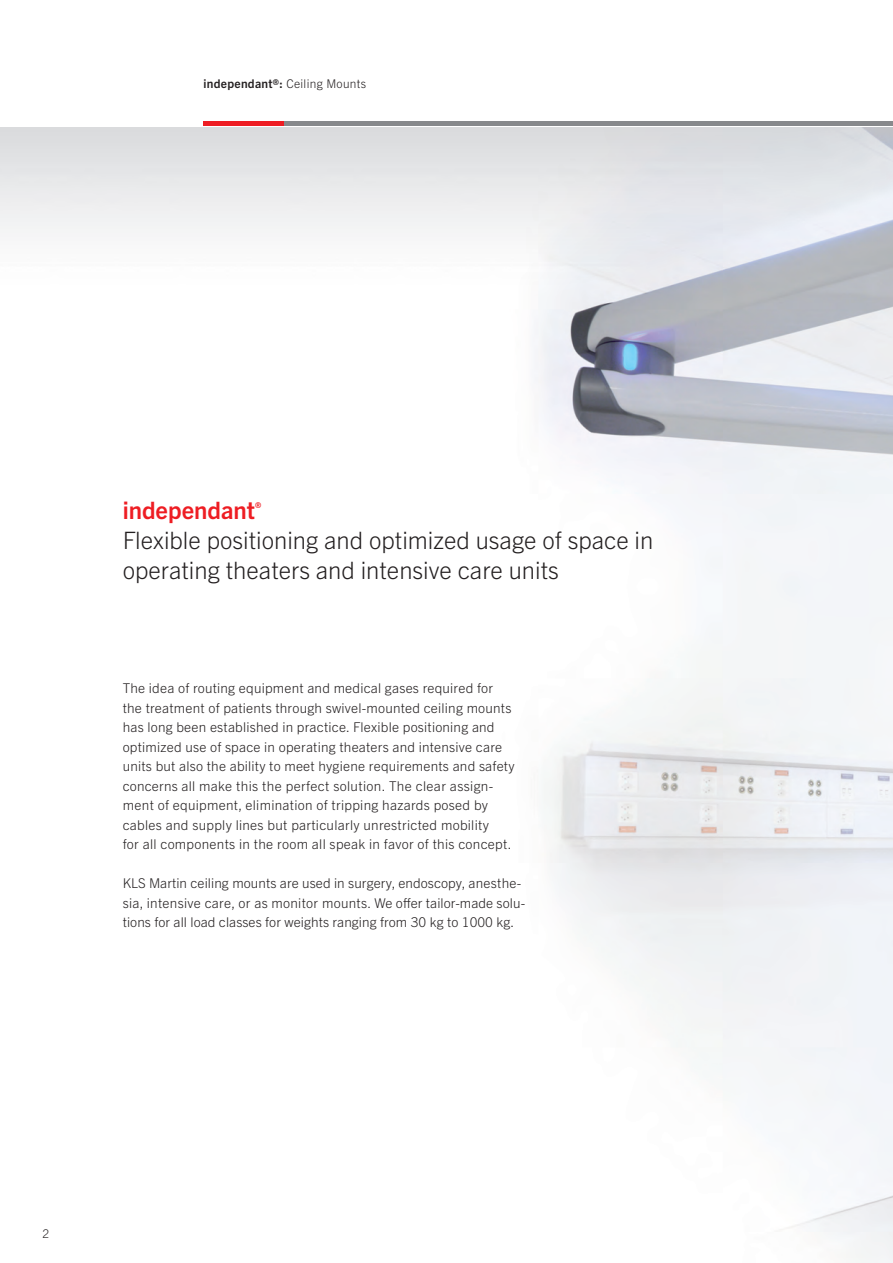
<style>
.page{position:relative;width:893px;height:1263px;background:#fff}
.page>*{position:absolute;margin:0;border:0;box-sizing:border-box;transform-origin:0 0}
.t1{font:300 24px/30px "Trade Gothic Next LT Pro";color:#231f20}
.t2{font:300 13.5px/19.5px "Trade Gothic Next LT Pro";letter-spacing:.015em;color:#231f20}
.t3{font:700 12px "Trade Gothic Next LT Pro";letter-spacing:.025em;color:#231f20}
.t4{font:300 12px "Trade Gothic Next LT Pro";color:#231f20}
.s1{font-weight:300}
.s2{font-weight:700;color:#ee1d23}
</style>
<div class="page">
<img style="left:0;top:128px;width:893px;height:1135px">
<hr style="left:204px;top:121px;width:80px;height:4px;background:#ee1d23">
<hr style="left:284px;top:121px;width:609px;height:4px;background:#87898c">
<p class="t3" style="left:204px;top:75px;width:164px">independant®: <span class="s1">Ceiling Mounts</span></p>
<h1 class="t1" style="left:123px;top:494px;width:532px"><span class="s2">independant</span><sup>®<br></sup>Flexible positioning and optimized usage of space in operating theaters and intensive care units</h1>
<p class="t2" style="left:123px;top:678px;width:393px">The idea of routing equipment and medical gases required for the treatment of patients through swivel-mounted ceiling mounts has long been established in practice. Flexible positioning and optimized use of space in operating theaters and intensive care units but also the ability to meet hygiene requirements and safety concerns all make this the perfect solution. The clear assign&shy;ment of equipment, elimination of tripping hazards posed by cables and supply lines but particularly unrestricted mobility<br>for all components in the room all speak in favor of this concept.</p>
<p class="t2" style="left:123px;top:873px;width:404px">KLS Martin ceiling mounts are used in surgery, endoscopy, anesthe&shy;sia, intensive care, or as monitor mounts. We offer tailor-made solu&shy;tions for all load classes for weights ranging from 30 kg to 1000 kg.</p>
<p class="t4" style="left:43px;top:1225px;width:8px">2</p>
</div>
